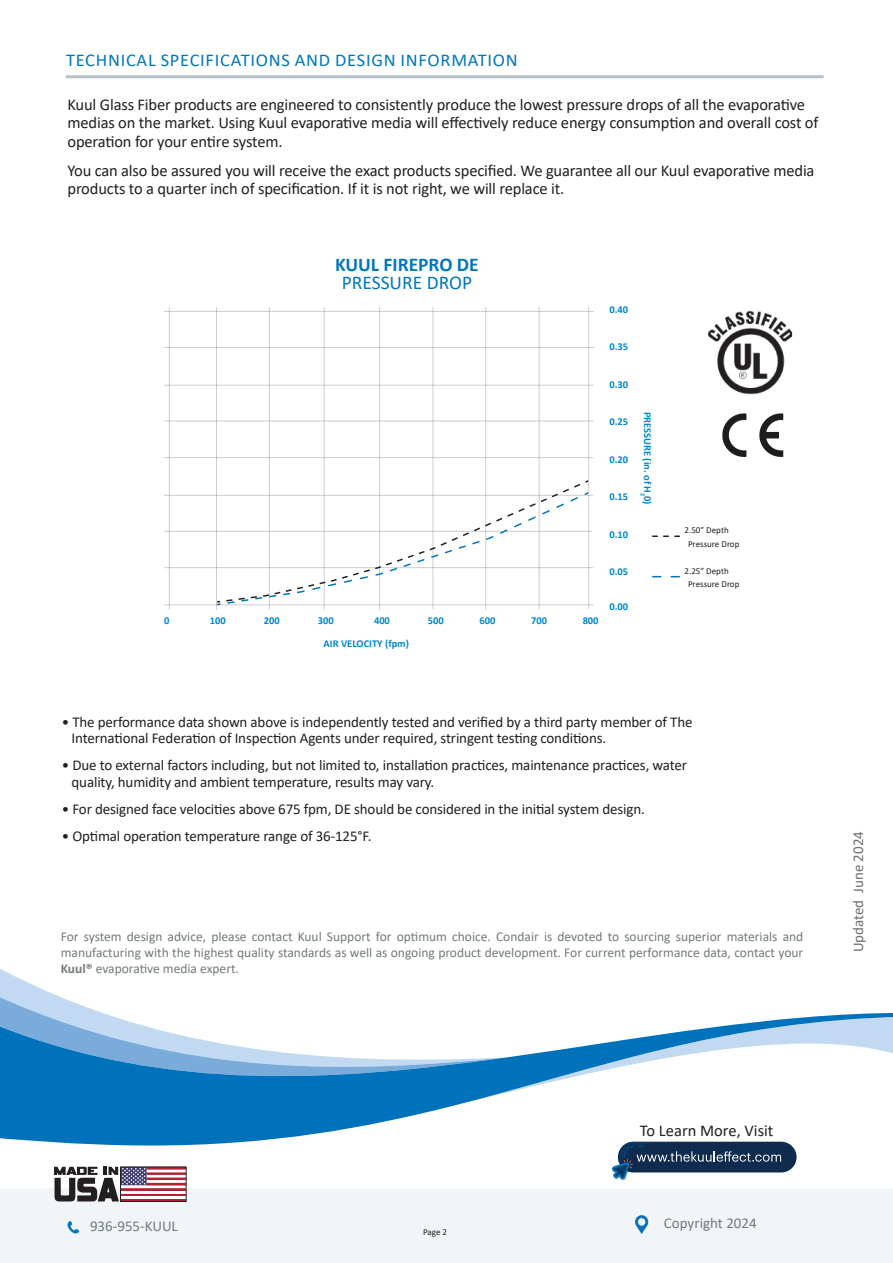
<style>
.page{position:relative;width:893px;height:1263px;background:#fff}
.page>*{position:absolute;margin:0;border:0;box-sizing:border-box;transform-origin:0 0}
.t1{font:700 19.5px "Calibri";color:#0077bd}
.t2{font:19.5px "Calibri";color:#0077bd}
.t3{font:18px "Calibri";letter-spacing:.04em;color:#0077bd}
.t4{font:16.5px/18px "Calibri";letter-spacing:-.01em;color:#231f20}
.t5{font:15px "Calibri";letter-spacing:-.01em;color:#231f20}
._10{font:15px "Calibri";color:#727a7a}
.t6{font:15px "Calibri";color:#6e6e6e}
._10-2{font:13.5px/16.2px "Calibri";color:#727a7a;text-align:justify}
.t7{font:700 10.5px "Calibri";color:#0088ce}
.t8{font:9px "Calibri";color:#231f20}
.s1{font-weight:700}
</style>
<div class="page">
<div style="left:0;top:1189px;width:893px;height:74px;background:#f1f5f7"></div>
<hr style="left:66px;top:75px;width:757px;height:3px;background:#b6c2cb">
<div style="left:618px;top:1142px;width:179px;height:30px;background:#0f2b4d;border-radius:15px"></div>
<svg style="left:612px;top:1145px;width:169px;height:35px"></svg>
<svg style="left:635px;top:1215px;width:13px;height:19px"></svg>
<svg style="left:67px;top:1221px;width:12px;height:13px"></svg>
<div style="left:120px;top:1167px;width:66px;height:35px;border:1px solid #231f20"></div>
<svg style="left:54px;top:1167px;width:132px;height:34px"></svg>
<svg style="left:0;top:969px;width:60px;height:28px"></svg>
<svg style="left:0;top:997px;width:102px;height:16px;fill:#c1daf1"></svg>
<svg style="left:0;top:1013px;width:893px;height:132px"></svg>
<hr style="left:164px;top:311px;width:430px;height:1px;background:#57585a">
<hr style="left:164px;top:347px;width:430px;height:1px;background:#57585a">
<hr style="left:164px;top:385px;width:430px;height:1px;background:#57585a">
<hr style="left:164px;top:421px;width:430px;height:1px;background:#57585a">
<hr style="left:164px;top:457px;width:429px;height:1px;background:#57585a">
<hr style="left:164px;top:495px;width:429px;height:1px;background:#57585a">
<hr style="left:164px;top:531px;width:428px;height:1px;background:#57585a">
<hr style="left:164px;top:567px;width:429px;height:1px;background:#57585a">
<hr style="left:164px;top:604px;width:430px;height:1px;background:#57585a">
<hr style="left:588px;top:307px;width:1px;height:302px;background:#57585a">
<svg style="left:652px;top:576px;width:28px;height:1px"></svg>
<hr style="left:169px;top:307px;width:1px;height:303px;background:#57585a">
<hr style="left:216px;top:307px;width:1px;height:303px;background:#57585a">
<hr style="left:269px;top:307px;width:1px;height:303px;background:#57585a">
<hr style="left:324px;top:307px;width:1px;height:303px;background:#57585a">
<hr style="left:379px;top:307px;width:1px;height:303px;background:#57585a">
<hr style="left:433px;top:307px;width:1px;height:303px;background:#57585a">
<hr style="left:485px;top:307px;width:1px;height:303px;background:#57585a">
<hr style="left:539px;top:307px;width:1px;height:303px;background:#57585a">
<svg style="left:652px;top:535px;width:28px;height:2px"></svg>
<svg style="left:215px;top:479px;width:375px;height:125px"></svg>
<img style="left:708px;top:310px;width:85px;height:85px">
<img style="left:722px;top:413px;width:62px;height:44px">
<p class="t3" style="left:66px;top:48px;width:453px">TECHNICAL SPECIFICATIONS AND DESIGN INFORMATION</p>
<p class="t4" style="left:68px;top:95px;width:752px">Kuul Glass Fiber products are engineered to consistently produce the lowest pressure drops of all the evaporative medias on the market. Using Kuul evaporative media will effectively reduce energy consumption and overall cost of</p>
<p class="t4" style="left:68px;top:132px;width:217px">operation for your entire system.</p>
<p class="t4" style="left:68px;top:161px;width:748px">You can also be assured you will receive the exact products specified. We guarantee all our Kuul evaporative media products to a quarter inch of specification. If it is not right, we will replace it.</p>
<p class="t1" style="left:335px;top:251px;width:145px">KUUL FIREPRO DE</p>
<p class="t2" style="left:342px;top:269px;width:132px">PRESSURE DROP</p>
<p class="t7" style="left:164px;top:613px;width:7px">0</p>
<p class="t7" style="left:210px;top:613px;width:17px">100</p>
<p class="t7" style="left:264px;top:613px;width:17px">200</p>
<p class="t7" style="left:318px;top:613px;width:17px">300</p>
<p class="t7" style="left:374px;top:613px;width:17px">400</p>
<p class="t7" style="left:428px;top:613px;width:17px">500</p>
<p class="t7" style="left:479px;top:613px;width:17px">600</p>
<p class="t7" style="left:531px;top:613px;width:17px">700</p>
<p class="t7" style="left:583px;top:613px;width:17px">800</p>
<p class="t7" style="left:324px;top:636px;width:87px">AIR VELOCITY (fpm)</p>
<p class="t7" style="left:609px;top:302px;width:20px">0.40</p>
<p class="t7" style="left:609px;top:339px;width:20px">0.35</p>
<p class="t7" style="left:609px;top:377px;width:20px">0.30</p>
<p class="t7" style="left:609px;top:414px;width:20px">0.25</p>
<p class="t7" style="left:609px;top:452px;width:20px">0.20</p>
<p class="t7" style="left:609px;top:489px;width:20px">0.15</p>
<p class="t7" style="left:609px;top:527px;width:20px">0.10</p>
<p class="t7" style="left:609px;top:564px;width:20px">0.05</p>
<p class="t7" style="left:609px;top:599px;width:20px">0.00</p>
<p class="t7" style="left:655px;top:412px;width:95px;rotate:90deg">PRESSURE (in. of H<sub>2</sub>0)</p>
<p class="t8" style="left:684px;top:524px;width:46px">2.50” Depth</p>
<p class="t8" style="left:688px;top:537px;width:53px">Pressure Drop</p>
<p class="t8" style="left:684px;top:565px;width:46px">2.25” Depth</p>
<p class="t8" style="left:688px;top:578px;width:53px">Pressure Drop</p>
<p class="t5" style="left:62px;top:711px;width:632px">• The performance data shown above is independently tested and verified by a third party member of The</p>
<p class="t5" style="left:72px;top:728px;width:536px">International Federation of Inspection Agents under required, stringent testing conditions.</p>
<p class="t5" style="left:62px;top:755px;width:627px">• Due to external factors including, but not limited to, installation practices, maintenance practices, water</p>
<p class="t5" style="left:72px;top:771px;width:364px">quality, humidity and ambient temperature, results may vary.</p>
<p class="t5" style="left:62px;top:798px;width:584px">• For designed face velocities above 675 fpm, DE should be considered in the initial system design.</p>
<p class="t5" style="left:62px;top:825px;width:311px">• Optimal operation temperature range of 36-125°F.</p>
<p class="_10-2" style="left:61px;top:928px;width:744px">For system design advice, please contact Kuul Support for optimum choice. Condair is devoted to sourcing superior materials and manufacturing with the highest quality standards as well as ongoing product development. For current performance data, contact your <span class="s1">Kuul®</span> evaporative media expert.</p>
<p class="t6" style="left:848px;top:952px;width:123px;rotate:-90deg">Updated June 2024</p>
<p class="t4" style="left:640px;top:1121px;width:135px">To Learn More, Visit</p>
<p class="_10" style="left:90px;top:1215px;width:89px">936-955-KUUL</p>
<p class="_10" style="left:664px;top:1212px;width:94px">Copyright 2024</p>
<p class="t8" style="left:423px;top:1226px;width:26px">Page 2</p>
</div>
